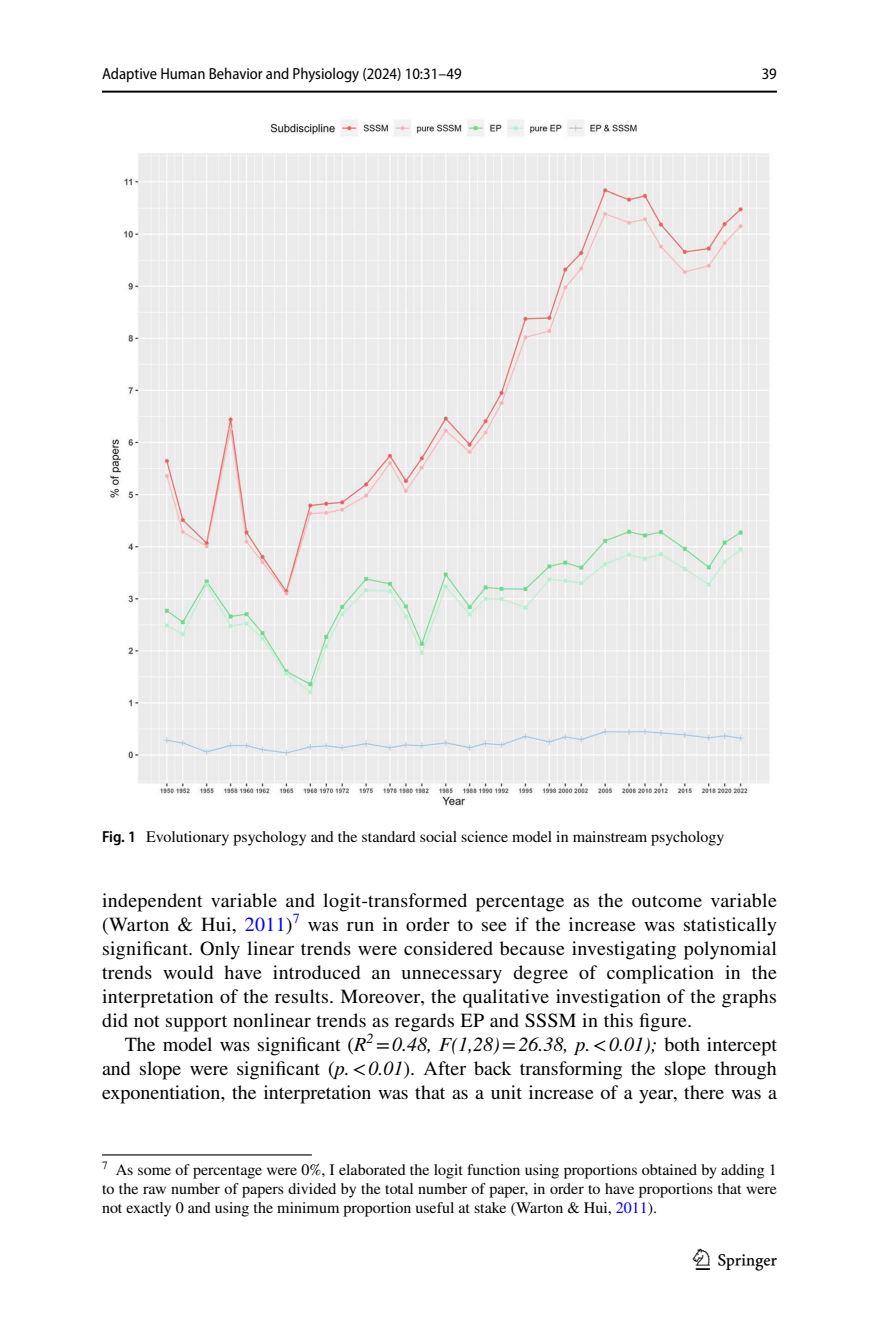
<style>
.page{position:relative;width:879px;height:1333px;background:#fff}
.page>*{position:absolute;margin:0;border:0;box-sizing:border-box;transform-origin:0 0}
.t1{font:30px "Springnew Regular 3";color:#000}
.t2{font:20px/24px "STIX";letter-spacing:.01em;color:#000;text-align:justify}
.t3{font:16px/19px "STIX";color:#000;text-align:justify}
.t4{font:semi-condensed 16px "Myriad Pro";color:#000}
.s1{font-family:"Myriad Pro";font-weight:600;font-stretch:semi-condensed}
.s2{color:#00f}
.s3{font-style:italic}
</style>
<div class="page">
<hr style="left:102px;top:91px;width:675px;height:2px;background:#000">
<img style="left:110px;top:120px;width:659px;height:686px">
<hr style="left:102px;top:1154px;width:210px;height:1px;background:#000">
<p class="t4" style="left:102px;top:65px;width:361px">Adaptive Human Behavior and Physiology (2024) 10:31–49</p>
<p class="t4" style="left:761px;top:65px;width:17px">39</p>
<p class="t3" style="left:102px;top:828px;width:624px"><span class="s1">Fig. 1</span> Evolutionary psychology and the standard social science model in mainstream psychology</p>
<p class="t2" style="left:102px;top:889px;width:676px">independent variable and logit-transformed percentage as the outcome variable (Warton &amp; Hui, <span class="s2">2011</span>)<sup>7</sup> was run in order to see if the increase was statistically significant. Only linear trends were considered because investigating polynomial trends would have introduced an unnecessary degree of complication in the interpretation of the results. Moreover, the qualitative investigation of the graphs did not support nonlinear trends as regards EP and SSSM in this figure.</p>
<p class="t2" style="left:102px;top:1033px;width:676px;text-indent:23px">The model was significant (<span class="s3">R</span><sup>2</sup> =<span class="s3">0.48, F(1,28)</span>=<span class="s3">26.38, p.</span>&lt;<span class="s3">0.01);</span> both intercept and slope were significant (<span class="s3">p.</span>&lt;<span class="s3">0.01</span>). After back transforming the slope through exponentiation, the interpretation was that as a unit increase of a year, there was a</p>
<p class="t3" style="left:102px;top:1160px;width:676px"><sup>7</sup> As some of percentage were 0%, I elaborated the logit function using proportions obtained by adding 1 to the raw number of papers divided by the total number of paper, in order to have proportions that were not exactly 0 and using the minimum proportion useful at stake (Warton &amp; Hui, <span class="s2">2011</span>).</p>
<h1 class="t1" style="left:696px;top:1248px;width:83px">1 3</h1>
</div>
